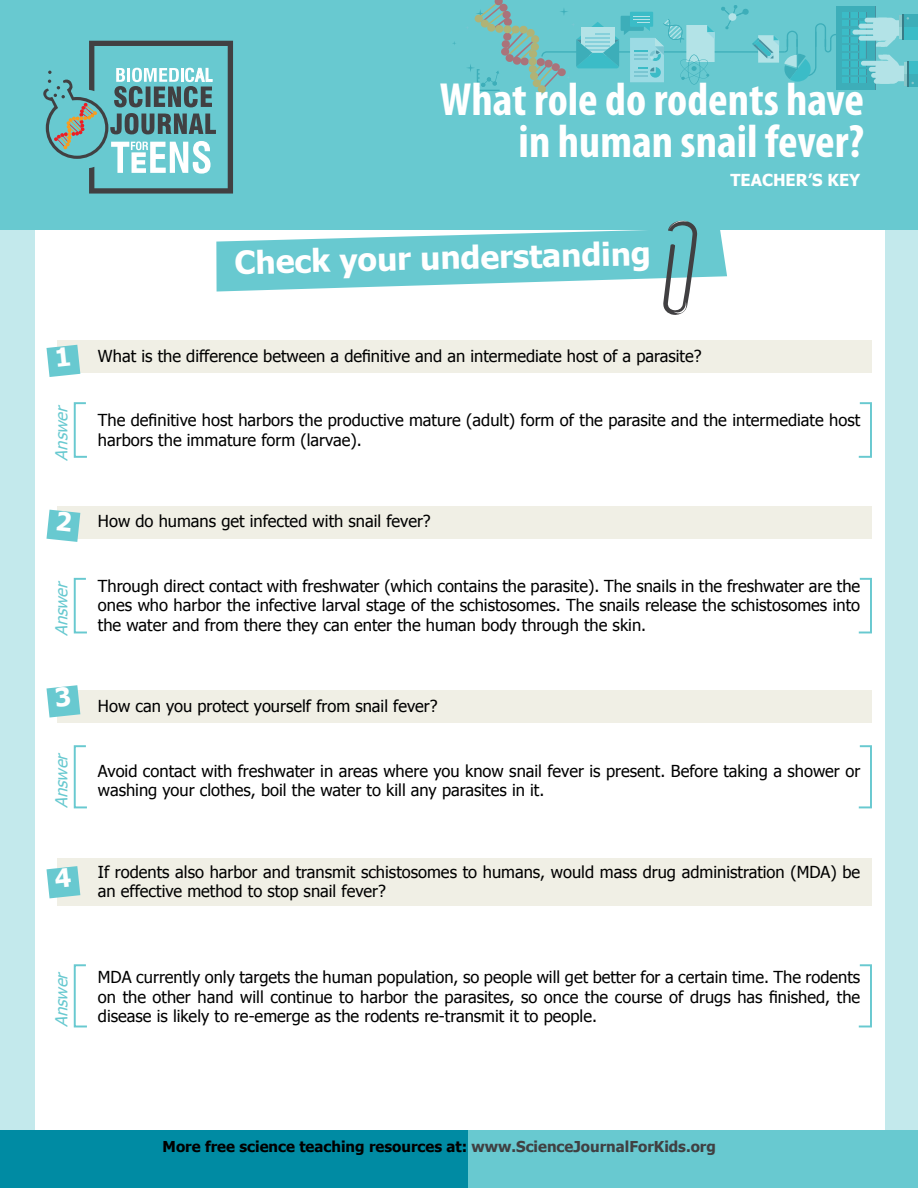
<style>
.page{position:relative;width:918px;height:1188px;background:#c3e9ec}
.page>*{position:absolute;margin:0;border:0;box-sizing:border-box;transform-origin:0 0}
.t1{font:700 condensed 46.65px/42px "Myriad Pro";color:#fff;text-align:right}
.t2{font:700 31.5px "Tahoma";color:#fff}
.t3{font:16.5px/19.5px "Tahoma";color:#000}
.t4{font:italic 16.5px "Tahoma";color:#68c9d0}
.t5{font:700 16.5px "Tahoma";color:#fff}
.t6{font:700 15px "Tahoma";color:#000}
.s1{color:#404042}
</style>
<div class="page">
<div style="left:35px;top:230px;width:849px;height:911px;background:#fff"></div>
<div style="left:0;top:0;width:918px;height:230px;background:#68c9d0"></div>
<div style="left:452px;top:1130px;width:466px;height:58px;background:#68c9d0"></div>
<div style="left:0;top:1130px;width:468px;height:58px;background:#008ba3"></div>
<svg style="left:216px;top:220px;width:511px;height:95px"></svg>
<svg style="left:43px;top:41px;width:190px;height:153px"></svg>
<svg style="left:867px;top:6px;width:8px;height:83px"></svg>
<div style="left:869px;top:67px;width:24px;height:5px;background:#b3e3e7;border-radius:2px"></div>
<div style="left:875px;top:61px;width:24px;height:23px;background:#b3e3e7;border-radius:6px"></div>
<div style="left:874px;top:79px;width:17px;height:5px;background:#b3e3e7;border-radius:2px"></div>
<div style="left:871px;top:73px;width:24px;height:5px;background:#b3e3e7;border-radius:2px"></div>
<div style="left:861px;top:61px;width:24px;height:5px;background:#b3e3e7;border-radius:2px"></div>
<div style="left:873px;top:18px;width:24px;height:23px;background:#b3e3e7;border-radius:6px"></div>
<div style="left:865px;top:18px;width:23px;height:5px;background:#b3e3e7;border-radius:2px"></div>
<div style="left:859px;top:24px;width:23px;height:5px;background:#b3e3e7;border-radius:2px"></div>
<div style="left:859px;top:36px;width:23px;height:5px;background:#b3e3e7;border-radius:2px"></div>
<div style="left:852px;top:30px;width:24px;height:5px;background:#b3e3e7;border-radius:2px"></div>
<svg style="left:878px;top:55px;width:40px;height:32px"></svg>
<div style="left:902px;top:14px;width:16px;height:26px;background:#3bbcc7"></div>
<div style="left:904px;top:14px;width:14px;height:13px;background:#3daeb9"></div>
<svg style="left:876px;top:14px;width:33px;height:33px"></svg>
<svg style="left:467px;top:0;width:400px;height:93px"></svg>
<div style="left:58px;top:340px;width:814px;height:32px;background:#f0efe5"></div>
<div style="left:58px;top:859px;width:814px;height:47px;background:#f0efe5"></div>
<div style="left:58px;top:507px;width:814px;height:32px;background:#f0efe5"></div>
<div style="left:58px;top:690px;width:814px;height:32px;background:#f0efe5"></div>
<svg style="left:73px;top:402px;width:14px;height:56px"></svg>
<svg style="left:858px;top:402px;width:14px;height:56px"></svg>
<svg style="left:73px;top:577px;width:14px;height:57px"></svg>
<svg style="left:858px;top:577px;width:14px;height:57px"></svg>
<svg style="left:73px;top:745px;width:14px;height:64px"></svg>
<svg style="left:858px;top:745px;width:14px;height:64px"></svg>
<svg style="left:73px;top:964px;width:14px;height:64px"></svg>
<svg style="left:858px;top:964px;width:14px;height:64px"></svg>
<svg style="left:46px;top:866px;width:34px;height:32px"></svg>
<svg style="left:46px;top:345px;width:34px;height:32px"></svg>
<svg style="left:46px;top:510px;width:34px;height:32px"></svg>
<svg style="left:46px;top:685px;width:34px;height:33px"></svg>
<p class="t4" style="left:50px;top:461px;width:60px;rotate:-90deg">Answer</p>
<p class="t4" style="left:50px;top:636px;width:60px;rotate:-90deg">Answer</p>
<p class="t4" style="left:50px;top:808px;width:60px;rotate:-90deg">Answer</p>
<p class="t4" style="left:50px;top:1027px;width:60px;rotate:-90deg">Answer</p>
<h1 class="t1" style="left:440px;top:79px;width:426px">What role do rodents have in human snail fever?</h1>
<h2 class="t2" style="left:234px;top:239px;width:418px;rotate:-1deg">Check yourunderstanding</h2>
<p class="t3" style="left:98px;top:345px;width:605px">What is the difference between a definitive and an intermediate host of a parasite?</p>
<p class="t5" style="left:730px;top:168px;width:131px">Teacher’s key</p>
<p class="t3" style="left:98px;top:410px;width:764px">The definitive host harbors the productive mature (adult) form of the parasite and the intermediate host harbors the immature form (larvae).</p>
<p class="t3" style="left:98px;top:511px;width:334px">How do humans get infected with snail fever?</p>
<p class="t3" style="left:98px;top:575px;width:764px;text-align:justify">Through direct contact with freshwater (which contains the parasite). The snails in the freshwater are the ones who harbor the infective larval stage of the schistosomes. The snails release the schistosomes into the water and from there they can enter the human body through the skin.</p>
<p class="t3" style="left:98px;top:696px;width:341px">How can you protect yourself from snail fever?</p>
<p class="t3" style="left:98px;top:760px;width:764px">Avoid contact with freshwater in areas where you know snail fever is present. Before taking a shower or washing your clothes, boil the water to kill any parasites in it.</p>
<p class="t3" style="left:98px;top:861px;width:764px">If rodents also harbor and transmit schistosomes to humans, would mass drug administration (MDA) be an effective method to stop snail fever?</p>
<p class="t3" style="left:98px;top:967px;width:764px;text-align:justify">MDA currently only targets the human population, so people will get better for a certain time. The rodents on the other hand will continue to harbor the parasites, so once the course of drugs has finished, the disease is likely to re-emerge as the rodents re-transmit it to people.</p>
<p class="t6" style="left:163px;top:1136px;width:555px">More free science teaching resources at: <span class="s1">www.ScienceJournalForKids.org</span></p>
</div>
